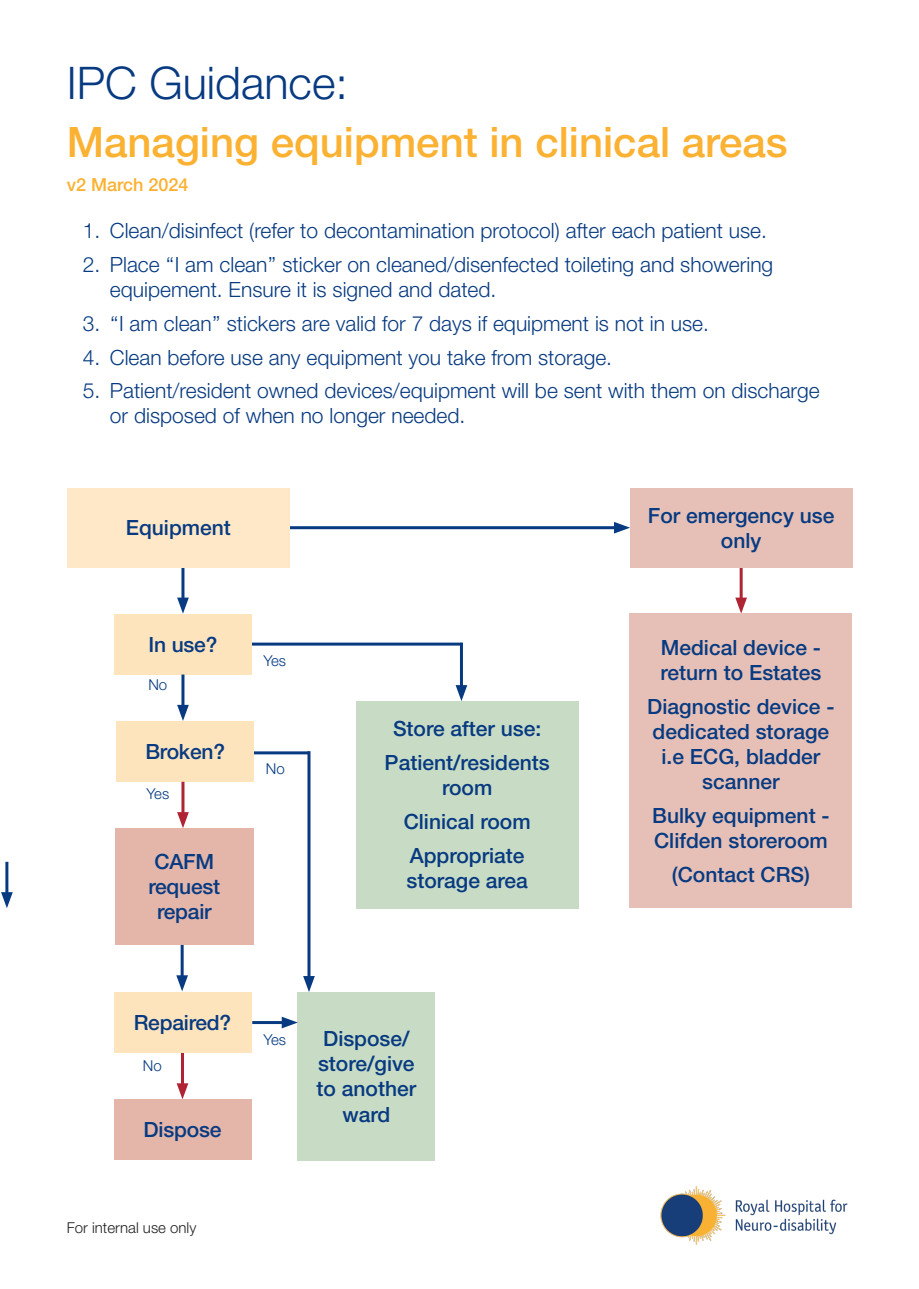
<style>
.page{position:relative;width:919px;height:1289px;background:#fff}
.page>*{position:absolute;margin:0;border:0;box-sizing:border-box;transform-origin:0 0}
.t1{font:300 45px "Helvetica Neue LT Std";color:#073a81}
.t2{font:500 42px "Helvetica Neue LT Std";color:#fbb131}
.t3{font:300 21px/25.2px "Helvetica Neue LT Std";color:#073a81}
.Subheader{font:500 21px/25.2px "Helvetica Neue LT Std";color:#073a81;text-align:center}
.t4{font:500 18px "Helvetica Neue LT Std";color:#fbb131}
.Subheader-2{font:300 15px "Helvetica Neue LT Std";color:#231f20}
.Subheader-3{font:300 15px "Helvetica Neue LT Std";color:#073a81}
</style>
<div class="page">
<hr style="left:181px;top:567px;width:3px;height:36px;background:#073a81">
<svg style="left:177px;top:597px;width:12px;height:16px"></svg>
<hr style="left:739px;top:567px;width:3px;height:36px;background:#af2332">
<svg style="left:735px;top:597px;width:12px;height:16px"></svg>
<hr style="left:289px;top:526px;width:330px;height:3px;background:#073a81">
<svg style="left:614px;top:522px;width:16px;height:11px"></svg>
<hr style="left:249px;top:642px;width:213px;height:3px;background:#073a81">
<hr style="left:460px;top:643px;width:3px;height:47px;background:#073a81">
<svg style="left:455px;top:685px;width:12px;height:16px"></svg>
<div style="left:630px;top:613px;width:221px;height:295px;background:#e6c0b6"></div>
<div style="left:67px;top:488px;width:222px;height:79px;background:#fee8c7"></div>
<div style="left:114px;top:613px;width:137px;height:61px;background:#fee4bd"></div>
<div style="left:630px;top:488px;width:222px;height:79px;background:#e6c0b6"></div>
<div style="left:356px;top:701px;width:222px;height:207px;background:#c8dbc4"></div>
<hr style="left:181px;top:674px;width:3px;height:36px;background:#073a81">
<svg style="left:177px;top:705px;width:12px;height:16px"></svg>
<hr style="left:181px;top:1052px;width:3px;height:36px;background:#af2332">
<svg style="left:177px;top:1083px;width:11px;height:16px"></svg>
<img style="left:660px;top:1186px;width:188px;height:59px">
<hr style="left:253px;top:751px;width:55px;height:3px;background:#073a81">
<div style="left:117px;top:721px;width:137px;height:60px;background:#fee4bd"></div>
<div style="left:114px;top:1099px;width:137px;height:61px;background:#e4b5a9"></div>
<hr style="left:307px;top:751px;width:3px;height:230px;background:#073a81">
<svg style="left:303px;top:976px;width:12px;height:16px"></svg>
<div style="left:115px;top:828px;width:139px;height:116px;background:#e4b5a9"></div>
<div style="left:298px;top:992px;width:137px;height:168px;background:#c8dbc4"></div>
<div style="left:114px;top:992px;width:137px;height:60px;background:#fee4bd"></div>
<hr style="left:252px;top:1021px;width:35px;height:3px;background:#073a81">
<svg style="left:282px;top:1016px;width:16px;height:12px"></svg>
<hr style="left:181px;top:781px;width:3px;height:36px;background:#af2332">
<svg style="left:177px;top:812px;width:12px;height:16px"></svg>
<hr style="left:181px;top:944px;width:3px;height:37px;background:#073a81">
<svg style="left:176px;top:975px;width:12px;height:16px"></svg>
<hr style="left:5px;top:861px;width:3px;height:36px;background:#073a81">
<svg style="left:1px;top:892px;width:12px;height:16px"></svg>
<p class="t1" style="left:67px;top:55px;width:282px">IPC Guidance:</p>
<p class="t2" style="left:67px;top:117px;width:722px">Managing equipment in clinical areas</p>
<p class="t4" style="left:67px;top:174px;width:123px">v2 March 2024</p>
<p class="t3" style="left:83px;top:218px;width:685px">1. Clean/disinfect (refer to decontamination protocol) after each patient use.</p>
<p class="t3" style="left:110px;top:251px;width:664px;text-indent:-27px">2. Place ‘‘I am clean’’ sticker on cleaned/disenfected toileting and showering equipement. Ensure it is signed and dated.</p>
<p class="t3" style="left:83px;top:310px;width:627px">3. ‘‘I am clean’’ stickers are valid for 7 days if equipment is not in use.</p>
<p class="t3" style="left:83px;top:344px;width:530px">4. Clean before use any equipment you take from storage.</p>
<p class="t3" style="left:110px;top:378px;width:711px;text-indent:-27px">5. Patient/resident owned devices/equipment will be sent with them on discharge or disposed of when no longer needed.</p>
<p class="Subheader" style="left:126px;top:515px;width:106px">Equipment</p>
<p class="Subheader" style="left:148px;top:631px;width:70px">In use?</p>
<p class="Subheader-3" style="left:148px;top:675px;width:20px">No</p>
<p class="Subheader" style="left:145px;top:738px;width:81px">Broken?</p>
<p class="Subheader-3" style="left:146px;top:784px;width:24px">Yes</p>
<p class="Subheader" style="left:154px;top:848px;width:61px">CAFM</p>
<p class="Subheader" style="left:148px;top:873px;width:73px">request repair</p>
<p class="Subheader-3" style="left:263px;top:651px;width:24px">Yes</p>
<p class="Subheader-3" style="left:266px;top:759px;width:20px">No</p>
<p class="Subheader" style="left:393px;top:716px;width:150px">Store after use:</p>
<p class="Subheader" style="left:384px;top:749px;width:166px">Patient/residents room</p>
<p class="Subheader" style="left:403px;top:808px;width:128px">Clinical room</p>
<p class="Subheader" style="left:406px;top:842px;width:123px;text-align:left">Appropriate storage area</p>
<p class="Subheader" style="left:134px;top:1009px;width:99px">Repaired?</p>
<p class="Subheader-3" style="left:143px;top:1056px;width:20px">No</p>
<p class="Subheader" style="left:144px;top:1116px;width:79px">Dispose</p>
<p class="Subheader-2" style="left:67px;top:1218px;width:131px">For internal use only</p>
<p class="Subheader-3" style="left:263px;top:1030px;width:24px">Yes</p>
<p class="Subheader" style="left:316px;top:1025px;width:101px">Dispose/ store/give to another ward</p>
<p class="Subheader" style="left:648px;top:502px;width:188px">For emergency use only</p>
<p class="Subheader" style="left:660px;top:634px;width:163px;text-align:left">Medical device - return to Estates</p>
<p class="Subheader" style="left:647px;top:693px;width:189px">Diagnostic device - dedicated storage i.e ECG, bladder scanner</p>
<p class="Subheader" style="left:652px;top:802px;width:179px;text-align:left">Bulky equipment -<br>Clifden storeroom</p>
<p class="Subheader" style="left:671px;top:861px;width:140px">(Contact CRS)</p>
</div>
